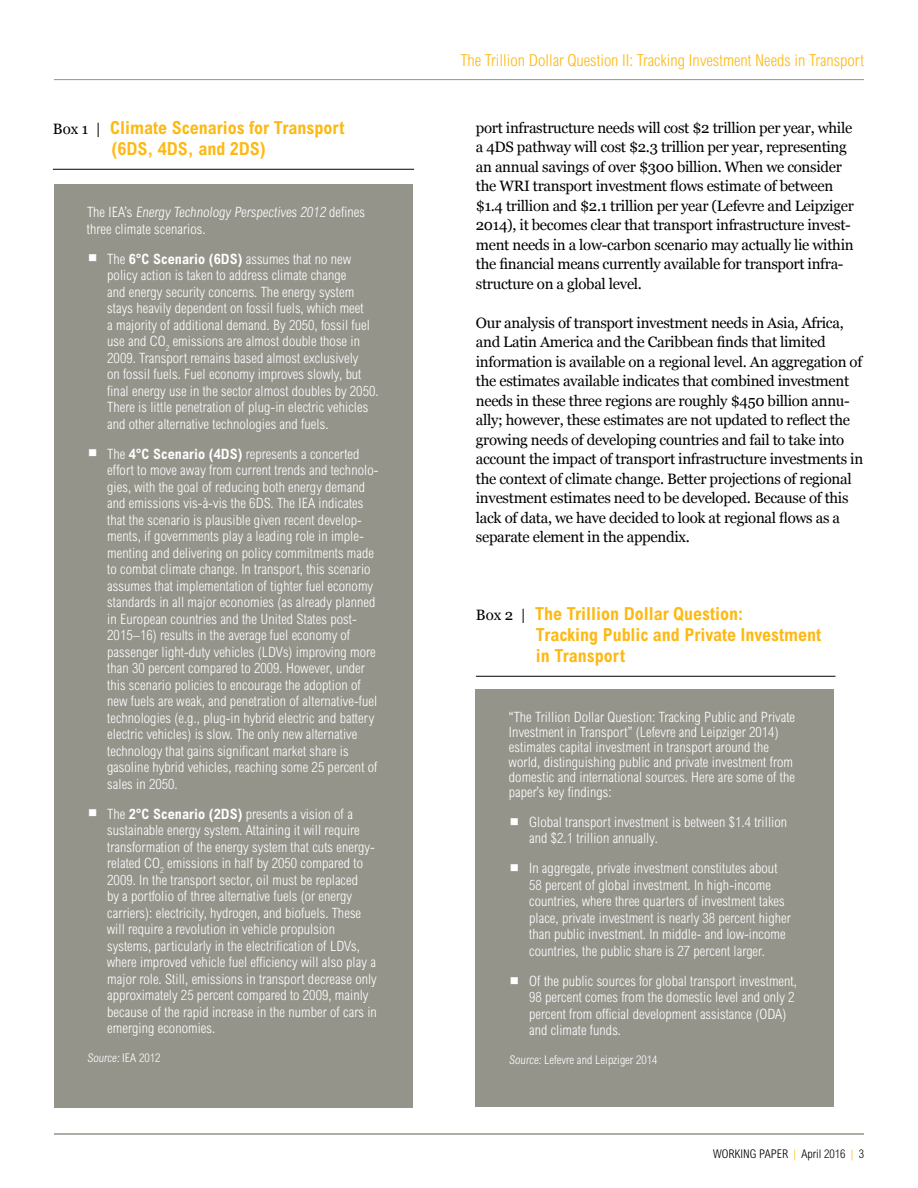
<style>
.page{position:relative;width:918px;height:1188px;background:#fff}
.page>*{position:absolute;margin:0;border:0;box-sizing:border-box;transform-origin:0 0}
.t1{font:700 condensed 18px/21px "Arial MT Std";color:#fdb913}
.t2{font:300 condensed 16.5px "Arial MT Std";color:#fdb913}
.t3{font:15px/19.5px "Georgia";letter-spacing:-.02em;color:#000}
.t4{font:300 condensed 14.25px/16.5px "Arial MT Std";letter-spacing:.005em;color:#fff}
.t5{font:300 condensed 12px "Arial MT Std";letter-spacing:.005em;color:#fff}
.t6{font:300 condensed 12px "Arial MT Std";color:#000}
.s1{font-family:"Georgia";font-weight:400;font-stretch:normal;font-size:15px;color:#000}
.s2{font-family:"Georgia";font-weight:400;font-stretch:normal;font-size:31.5px}
.s3{font-weight:700}
.s4{color:#fdb913}
</style>
<div class="page">
<hr style="left:54px;top:1134px;width:810px;height:1px;background:#94948b">
<hr style="left:54px;top:79px;width:810px;height:1px;background:#94948b">
<hr style="left:53px;top:169px;width:361px;height:1px;background:#000">
<hr style="left:476px;top:676px;width:360px;height:1px;background:#000">
<div style="left:476px;top:689px;width:358px;height:418px;background:#94948b"></div>
<div style="left:54px;top:184px;width:358px;height:924px;background:#94948b"></div>
<p class="t1" style="left:111px;top:117px;width:235px;text-indent:-59px"><span class="s1">Box 1 |</span> Climate Scenarios for Transport (6DS, 4DS, and 2DS)</p>
<p class="t4" style="left:87px;top:204px;width:279px">The IEA’s Energy Technology Perspectives 2012 defines three climate scenarios.</p>
<p class="t4" style="left:107px;top:250px;width:273px;text-indent:-20px"><span class="s2">▪</span> The <span class="s3">6°C Scenario (6DS)</span> assumes that no new policy action is taken to address climate change<br>and energy security concerns. The energy system stays heavily dependent on fossil fuels, which meet<br>a majority of additional demand. By 2050, fossil fuel use and CO<sub>2</sub> emissions are almost double those in 2009. Transport remains based almost exclusively<br>on fossil fuels. Fuel economy improves slowly, but final energy use in the sector almost doubles by 2050.<br>There is little penetration of plug-in electric vehicles and other alternative technologies and fuels.</p>
<p class="t4" style="left:107px;top:445px;width:273px;text-indent:-20px"><span class="s2">▪</span> The <span class="s3">4°C Scenario (4DS)</span> represents a concerted effort to move away from current trends and technolo&shy;gies, with the goal of reducing both energy demand and emissions vis-à-vis the 6DS. The IEA indicates that the scenario is plausible given recent develop&shy;ments, if governments play a leading role in imple&shy;menting and delivering on policy commitments made to combat climate change. In transport, this scenario assumes that implementation of tighter fuel economy standards in all major economies (as already planned in European countries and the United States post-2015–16) results in the average fuel economy of passenger light-duty vehicles (LDVs) improving more than 30 percent compared to 2009. However, under this scenario policies to encourage the adoption of new fuels are weak, and penetration of alternative-fuel technologies (e.g., plug-in hybrid electric and battery electric vehicles) is slow. The only new alternative technology that gains significant market share is gasoline hybrid vehicles, reaching some 25 percent of sales in 2050.</p>
<p class="t4" style="left:107px;top:805px;width:271px;text-indent:-20px"><span class="s2">▪</span> The <span class="s3">2°C Scenario (2DS)</span> presents a vision of a sustainable energy system. Attaining it will require transformation of the energy system that cuts energy&shy;related CO<sub>2</sub> emissions in half by 2050 compared to 2009. In the transport sector, oil must be replaced<br>by a portfolio of three alternative fuels (or energy carriers): electricity, hydrogen, and biofuels. These will require a revolution in vehicle propulsion systems, particularly in the electrification of LDVs, where improved vehicle fuel efficiency will also play a major role. Still, emissions in transport decrease only approximately 25 percent compared to 2009, mainly because of the rapid increase in the number of cars in emerging economies.</p>
<p class="t5" style="left:87px;top:1051px;width:75px">Source: IEA 2012</p>
<p class="t2" style="left:460px;top:51px;width:405px">The Trillion Dollar Question II: Tracking Investment Needs in Transport</p>
<p class="t3" style="left:476px;top:118px;width:379px">port infrastructure needs will cost $2 trillion per year, while a 4DS pathway will cost $2.3 trillion per year, representing an annual savings of over $300 billion. When we consider the WRI transport investment flows estimate of between $1.4 trillion and $2.1 trillion per year (Lefevre and Leipziger 2014), it becomes clear that transport infrastructure invest&shy;ment needs in a low-carbon scenario may actually lie within the financial means currently available for transport infra&shy;structure on a global level.</p>
<p class="t3" style="left:476px;top:313px;width:389px">Our analysis of transport investment needs in Asia, Africa, and Latin America and the Caribbean finds that limited information is available on a regional level. An aggregation of the estimates available indicates that combined investment needs in these three regions are roughly $450 billion annu&shy;ally; however, these estimates are not updated to reflect the growing needs of developing countries and fail to take into account the impact of transport infrastructure investments in the context of climate change. Better projections of regional investment estimates need to be developed. Because of this lack of data, we have decided to look at regional flows as a separate element in the appendix.</p>
<p class="t1" style="left:536px;top:603px;width:287px;text-indent:-60px"><span class="s1">Box 2 |</span> The Trillion Dollar Question:<br>Tracking Public and Private Investment in Transport</p>
<p class="t4" style="left:509px;top:709px;width:288px;line-height:15px">“The Trillion Dollar Question: Tracking Public and Private Investment in Transport” (Lefevre and Leipziger 2014) estimates capital investment in transport around the world, distinguishing public and private investment from domestic and international sources. Here are some of the paper’s key findings:</p>
<p class="t4" style="left:529px;top:814px;width:260px;text-indent:-20px"><span class="s2">▪</span> Global transport investment is between $1.4 trillion and $2.1 trillion annually.</p>
<p class="t4" style="left:529px;top:860px;width:263px;text-indent:-20px"><span class="s2">▪</span> In aggregate, private investment constitutes about 58 percent of global investment. In high-income countries, where three quarters of investment takes place, private investment is nearly 38 percent higher than public investment. In middle- and low-income countries, the public share is 27 percent larger.</p>
<p class="t4" style="left:529px;top:973px;width:269px;text-indent:-20px"><span class="s2">▪</span> Of the public sources for global transport investment, 98 percent comes from the domestic level and only 2 percent from official development assistance (ODA) and climate funds.</p>
<p class="t5" style="left:509px;top:1053px;width:150px">Source: Lefevre and Leipziger 2014</p>
<p class="t6" style="left:713px;top:1147px;width:152px">WORKING PAPER <span class="s4">|</span> April 2016 <span class="s4">|</span> 3</p>
</div>
